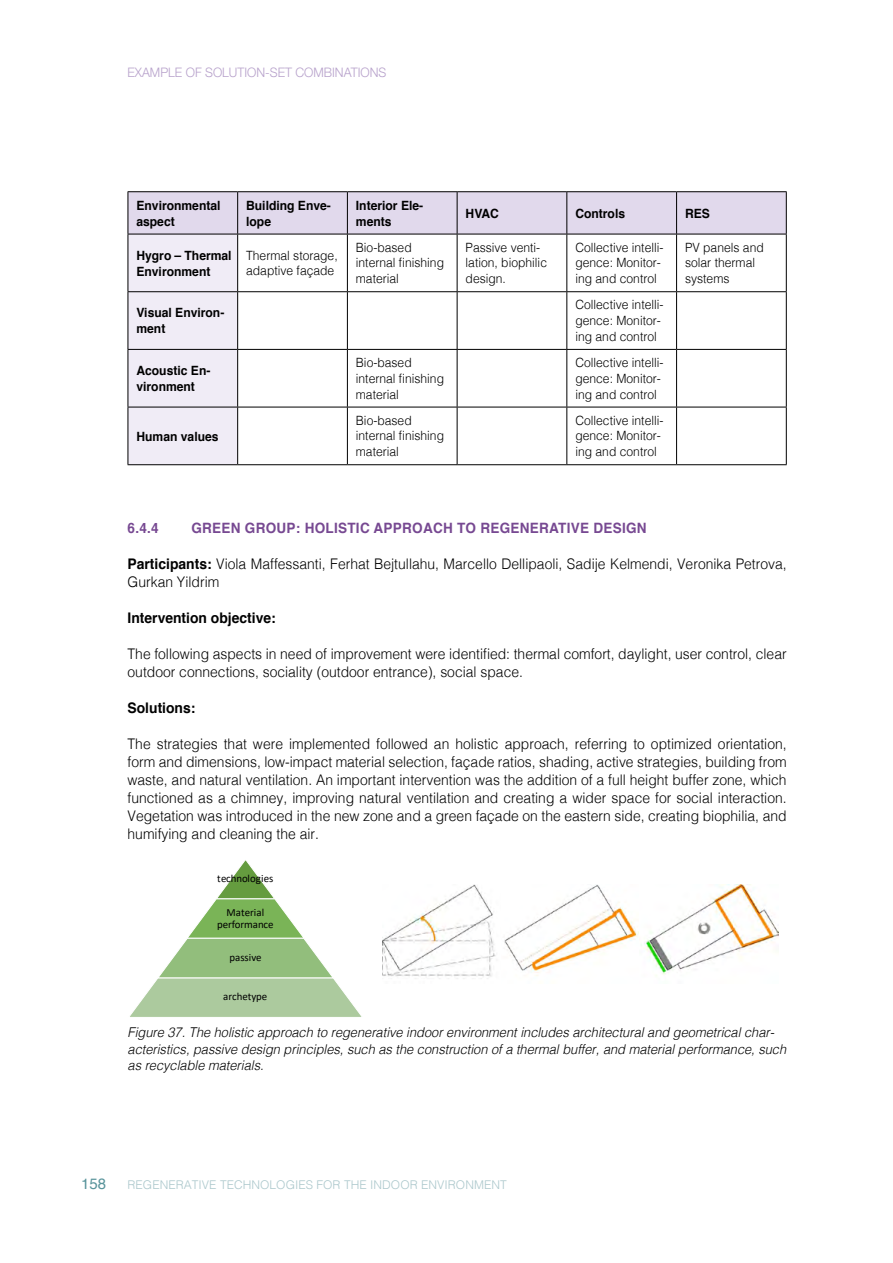
<style>
.page{position:relative;width:893px;height:1263px;background:#fff}
.page>*{position:absolute;margin:0;border:0;box-sizing:border-box;transform-origin:0 0}
.t1{font:15px "Helvetica";color:#59949b}
.t2{font:300 14.7px/18px "Helvetica";color:#000;scale:.95 1}
.t3{font:700 14.7px "Helvetica";color:#000;scale:.95 1}
.t4{font:700 14.25px "Helvetica";letter-spacing:.02em;color:#774992;scale:.95 1}
.t5{font:italic 300 13.5px/16.5px "Helvetica";color:#000;scale:.95 1}
.t6{font:300 13.2px "Helvetica Neue";color:#b7a1cb;scale:.95 1}
.t7{font:300 12.75px/15.8px "Helvetica";color:#000;scale:.95 1}
.t8{font:700 12.75px/15.8px "Helvetica";color:#000;scale:.95 1}
.t9{font:300 12px "Helvetica";letter-spacing:.005em;color:#acc8cc}
.t10{font:10.8px/12px "Calibri";letter-spacing:-.005em;color:#000;text-align:center}
.s1{font-weight:700}
</style>
<div class="page">
<svg style="left:129px;top:192px;width:657px;height:272px"></svg>
<hr style="left:128px;top:191px;width:110px;height:1px;background:#000">
<hr style="left:128px;top:192px;width:1px;height:42px;background:#000">
<hr style="left:238px;top:191px;width:109px;height:1px;background:#000">
<hr style="left:237px;top:192px;width:1px;height:42px;background:#000">
<hr style="left:347px;top:191px;width:110px;height:1px;background:#000">
<hr style="left:347px;top:192px;width:1px;height:42px;background:#000">
<hr style="left:457px;top:191px;width:110px;height:1px;background:#000">
<hr style="left:457px;top:192px;width:1px;height:42px;background:#000">
<hr style="left:567px;top:191px;width:110px;height:1px;background:#000">
<hr style="left:566px;top:192px;width:1px;height:42px;background:#000">
<hr style="left:677px;top:191px;width:110px;height:1px;background:#000">
<hr style="left:676px;top:192px;width:1px;height:42px;background:#000">
<hr style="left:786px;top:192px;width:1px;height:42px;background:#000">
<hr style="left:128px;top:234px;width:110px;height:1px;background:#000">
<hr style="left:238px;top:234px;width:109px;height:1px;background:#000">
<hr style="left:347px;top:234px;width:110px;height:1px;background:#000">
<hr style="left:457px;top:234px;width:110px;height:1px;background:#000">
<hr style="left:567px;top:234px;width:110px;height:1px;background:#000">
<hr style="left:677px;top:234px;width:110px;height:1px;background:#000">
<hr style="left:128px;top:234px;width:1px;height:57px;background:#000">
<hr style="left:237px;top:234px;width:1px;height:57px;background:#000">
<hr style="left:347px;top:234px;width:1px;height:57px;background:#000">
<hr style="left:457px;top:234px;width:1px;height:57px;background:#000">
<hr style="left:566px;top:234px;width:1px;height:57px;background:#000">
<hr style="left:676px;top:234px;width:1px;height:57px;background:#000">
<hr style="left:786px;top:234px;width:1px;height:57px;background:#000">
<hr style="left:128px;top:291px;width:110px;height:1px;background:#000">
<hr style="left:128px;top:292px;width:1px;height:57px;background:#000">
<hr style="left:238px;top:291px;width:109px;height:1px;background:#000">
<hr style="left:237px;top:292px;width:1px;height:57px;background:#000">
<hr style="left:347px;top:291px;width:110px;height:1px;background:#000">
<hr style="left:347px;top:292px;width:1px;height:57px;background:#000">
<hr style="left:457px;top:291px;width:110px;height:1px;background:#000">
<hr style="left:457px;top:292px;width:1px;height:57px;background:#000">
<hr style="left:567px;top:291px;width:110px;height:1px;background:#000">
<hr style="left:566px;top:292px;width:1px;height:57px;background:#000">
<hr style="left:677px;top:291px;width:110px;height:1px;background:#000">
<hr style="left:676px;top:292px;width:1px;height:57px;background:#000">
<hr style="left:786px;top:292px;width:1px;height:57px;background:#000">
<hr style="left:128px;top:349px;width:110px;height:1px;background:#000">
<hr style="left:128px;top:350px;width:1px;height:57px;background:#000">
<hr style="left:238px;top:349px;width:109px;height:1px;background:#000">
<hr style="left:237px;top:350px;width:1px;height:57px;background:#000">
<hr style="left:347px;top:349px;width:110px;height:1px;background:#000">
<hr style="left:347px;top:350px;width:1px;height:57px;background:#000">
<hr style="left:457px;top:349px;width:110px;height:1px;background:#000">
<hr style="left:457px;top:350px;width:1px;height:57px;background:#000">
<hr style="left:567px;top:349px;width:110px;height:1px;background:#000">
<hr style="left:566px;top:350px;width:1px;height:57px;background:#000">
<hr style="left:677px;top:349px;width:110px;height:1px;background:#000">
<hr style="left:676px;top:350px;width:1px;height:57px;background:#000">
<hr style="left:786px;top:350px;width:1px;height:57px;background:#000">
<hr style="left:128px;top:407px;width:110px;height:1px;background:#000">
<hr style="left:128px;top:407px;width:1px;height:57px;background:#000">
<hr style="left:238px;top:407px;width:109px;height:1px;background:#000">
<hr style="left:237px;top:407px;width:1px;height:57px;background:#000">
<hr style="left:347px;top:407px;width:110px;height:1px;background:#000">
<hr style="left:347px;top:407px;width:1px;height:57px;background:#000">
<hr style="left:457px;top:407px;width:110px;height:1px;background:#000">
<hr style="left:457px;top:407px;width:1px;height:57px;background:#000">
<hr style="left:567px;top:407px;width:110px;height:1px;background:#000">
<hr style="left:566px;top:407px;width:1px;height:57px;background:#000">
<hr style="left:677px;top:407px;width:110px;height:1px;background:#000">
<hr style="left:676px;top:407px;width:1px;height:57px;background:#000">
<hr style="left:786px;top:407px;width:1px;height:57px;background:#000">
<hr style="left:128px;top:464px;width:110px;height:1px;background:#000">
<hr style="left:238px;top:464px;width:109px;height:1px;background:#000">
<hr style="left:347px;top:464px;width:110px;height:1px;background:#000">
<hr style="left:457px;top:464px;width:110px;height:1px;background:#000">
<hr style="left:567px;top:464px;width:110px;height:1px;background:#000">
<hr style="left:677px;top:464px;width:110px;height:1px;background:#000">
<img style="left:382px;top:884px;width:396px;height:95px">
<svg style="left:130px;top:860px;width:232px;height:157px"></svg>
<p class="t6" style="left:128px;top:64px;width:18px">EXAMPLE</p>
<p class="t6" style="left:186px;top:64px;width:30px">OF SOLUTION</p>
<p class="t6" style="left:265px;top:64px;width:14px">-SET</p>
<p class="t6" style="left:295px;top:64px;width:9px">COMBINATIONS</p>
<p class="t8" style="left:136px;top:198px;width:90px">Environmental aspect</p>
<p class="t8" style="left:246px;top:198px;width:91px">Building Enve&shy;lope</p>
<p class="t8" style="left:356px;top:198px;width:72px">Interior Ele&shy;ments</p>
<p class="t8" style="left:466px;top:205px;width:37px">HVAC</p>
<p class="t8" style="left:575px;top:205px;width:54px">Controls</p>
<p class="t8" style="left:685px;top:205px;width:28px">RES</p>
<p class="t8" style="left:136px;top:248px;width:102px">Hygro – Thermal<br>Environment</p>
<p class="t7" style="left:246px;top:246px;width:98px">Thermal storage, adaptive façade</p>
<p class="t7" style="left:356px;top:238px;width:94px">Bio-based internal finishing material</p>
<p class="t7" style="left:466px;top:238px;width:87px">Passive venti&shy;lation, biophilic design.</p>
<p class="t7" style="left:575px;top:238px;width:94px">Collective intelli&shy;gence: Monitor&shy;ing and control</p>
<p class="t7" style="left:685px;top:238px;width:84px">PV panels and solar thermal systems</p>
<p class="t8" style="left:136px;top:305px;width:94px">Visual Environ&shy;ment</p>
<p class="t7" style="left:575px;top:296px;width:94px">Collective intelli&shy;gence: Monitor&shy;ing and control</p>
<p class="t8" style="left:136px;top:363px;width:79px">Acoustic En&shy;vironment</p>
<p class="t7" style="left:356px;top:354px;width:94px">Bio-based internal finishing material</p>
<p class="t7" style="left:575px;top:354px;width:94px">Collective intelli&shy;gence: Monitor&shy;ing and control</p>
<p class="t8" style="left:136px;top:428px;width:88px">Human values</p>
<p class="t7" style="left:356px;top:411px;width:94px">Bio-based internal finishing material</p>
<p class="t7" style="left:575px;top:411px;width:94px">Collective intelli&shy;gence: Monitor&shy;ing and control</p>
<p class="t4" style="left:128px;top:517px;width:34px">6.4.4</p>
<p class="t4" style="left:191px;top:517px;width:481px">GREEN GROUP: HOLISTIC APPROACH TO REGENERATIVE DESIGN</p>
<p class="t2" style="left:128px;top:554px;width:695px"><span class="s1">Participants:</span> Viola Maffessanti, Ferhat Bejtullahu, Marcello Dellipaoli, Sadije Kelmendi, Veronika Petrova,<br>Gurkan Yildrim</p>
<p class="t3" style="left:128px;top:606px;width:158px">Intervention objective:</p>
<p class="t2" style="left:128px;top:644px;width:695px">The following aspects in need of improvement were identified: thermal comfort, daylight, user control, clear outdoor connections, sociality (outdoor entrance), social space.</p>
<p class="t3" style="left:128px;top:696px;width:73px">Solutions:</p>
<p class="t2" style="left:128px;top:734px;width:695px;text-align:justify">The strategies that were implemented followed an holistic approach, referring to optimized orientation, form and dimensions, low-impact material selection, façade ratios, shading, active strategies, building from waste, and natural ventilation. An important intervention was the addition of a full height buffer zone, which functioned as a chimney, improving natural ventilation and creating a wider space for social interaction.<br>Vegetation was introduced in the new zone and a green façade on the eastern side, creating biophilia, and humifying and cleaning the air.</p>
<p class="t10" style="left:217px;top:872px;width:57px">technologies</p>
<p class="t10" style="left:217px;top:906px;width:58px">Material performance</p>
<p class="t10" style="left:230px;top:951px;width:34px">passive</p>
<p class="t10" style="left:223px;top:990px;width:46px">archetype</p>
<p class="t5" style="left:128px;top:1024px;width:695px">Figure 37. The holistic approach to regenerative indoor environment includes architectural and geometrical char&shy;acteristics, passive design principles, such as the construction of a thermal buffer, and material performance, such as recyclable materials.</p>
<p class="t1" style="left:81px;top:1172px;width:27px">158</p>
<p class="t9" style="left:128px;top:1174px;width:381px">REGENERATIVE TECHNOLOGIES FOR THE INDOOR ENVIRONMENT</p>
</div>
